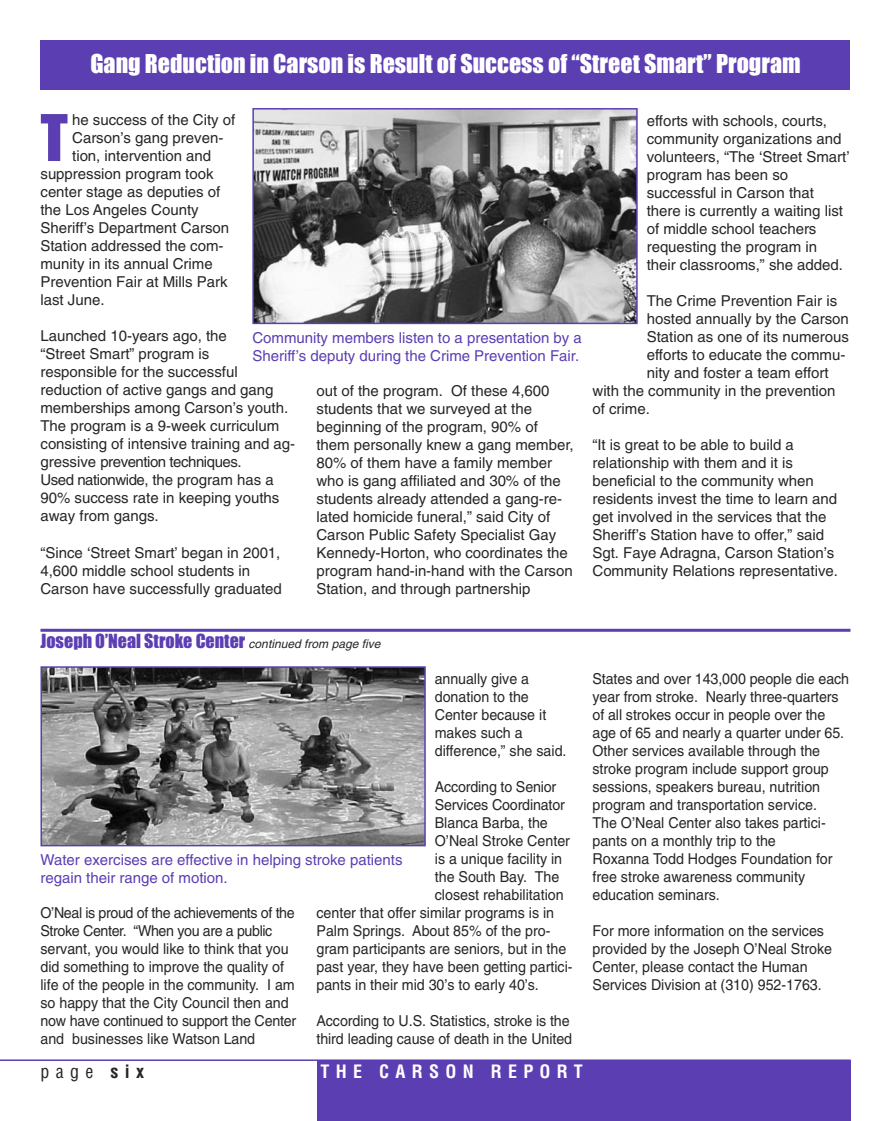
<style>
.page{position:relative;width:891px;height:1121px;background:#fff}
.page>*{position:absolute;margin:0;border:0;box-sizing:border-box;transform-origin:0 0}
.t1{font:59.4px "Impact";color:#5c3eb3}
.t2{font:24px "Impact";color:#fff}
.t3{font:18px "Impact";color:#5c3eb3}
.t4{font:700 condensed 18px "Helvetica";letter-spacing:.35em;color:#fff}
.t5{font:condensed 18px "Helvetica";color:#272627}
.t6{font:15px/18px "Helvetica";color:#272627}
.t7{font:15px/18px "Helvetica";color:#272627;scale:.95 1}
.t8{font:15px/18px "Helvetica";color:#5c3eb3}
.s1{font-family:"Helvetica";font-style:italic;font-size:12px;color:#272627}
.s2{font-weight:700}
</style>
<div class="page">
<div style="left:317px;top:1060px;width:533px;height:60px;background:#5c3eb3"></div>
<hr style="left:0;top:1059px;width:850px;height:1px;background:#5c3eb3">
<div style="left:40px;top:40px;width:810px;height:50px;background:#5c3eb3"></div>
<img style="left:255px;top:111px;width:380px;height:210px">
<div style="left:252px;top:108px;width:386px;height:216px;border:2px solid #5c3eb3"></div>
<svg style="left:40px;top:628px;width:810px;height:4px;background:#846dc5"></svg>
<img style="left:44px;top:669px;width:379px;height:174px">
<div style="left:41px;top:666px;width:385px;height:180px;border:2px solid #5c3eb3"></div>
<h2 class="t2" style="left:90px;top:51px;width:712px">Gang Reduction in Carson is Result of Success of “Street Smart” Program</h2>
<h1 class="t1" style="left:40px;top:106px;width:29px">T</h1>
<p class="t6" style="left:72px;top:112px;width:165px">he success of the City of</p>
<p class="t6" style="left:72px;top:130px;width:153px">Carson’s gang preven-</p>
<p class="t6" style="left:72px;top:148px;width:140px">tion, intervention and</p>
<p class="t6" style="left:40px;top:166px;width:175px">suppression program took</p>
<p class="t6" style="left:40px;top:184px;width:181px">center stage as deputies of</p>
<p class="t6" style="left:40px;top:202px;width:160px">the Los Angeles County</p>
<p class="t6" style="left:40px;top:220px;width:190px">Sheriff’s Department Carson</p>
<p class="t6" style="left:40px;top:238px;width:185px">Station addressed the com-</p>
<p class="t6" style="left:41px;top:256px;width:174px">munity in its annual Crime</p>
<p class="t6" style="left:41px;top:274px;width:189px">Prevention Fair at Mills Park</p>
<p class="t6" style="left:41px;top:292px;width:66px">last June.</p>
<p class="t6" style="left:40px;top:328px;width:256px">Launched 10-years ago, the<br>“Street Smart” program is<br>responsible for the successful reduction of active gangs and gang memberships among Carson’s youth.<br>The program is a 9-week curriculum consisting of intensive training and ag&shy;gressive prevention techniques.<br>Used nationwide, the program has a<br>90% success rate in keeping youths away from gangs.</p>
<p class="t6" style="left:41px;top:545px;width:243px">“Since ‘Street Smart’ began in 2001,<br>4,600 middle school students in<br>Carson have successfully graduated</p>
<p class="t8" style="left:252px;top:330px;width:331px">Community members listen to a presentation by a<br>Sheriff’s deputy during the Crime Prevention Fair.</p>
<p class="t6" style="left:317px;top:383px;width:259px">out of the program. Of these 4,600 students that we surveyed at the beginning of the program, 90% of them personally knew a gang member, 80% of them have a family member who is gang affiliated and 30% of the students already attended a gang-re&shy;lated homicide funeral,” said City of Carson Public Safety Specialist Gay Kennedy-Horton, who coordinates the program hand-in-hand with the Carson Station, and through partnership</p>
<p class="t6" style="left:647px;top:113px;width:205px">efforts with schools, courts, community organizations and volunteers, “The ‘Street Smart’ program has been so successful in Carson that there is currently a waiting list of middle school teachers requesting the program in their classrooms,” she added.</p>
<p class="t6" style="left:647px;top:293px;width:192px">The Crime Prevention Fair is</p>
<p class="t6" style="left:647px;top:311px;width:204px">hosted annually by the Carson</p>
<p class="t6" style="left:647px;top:329px;width:204px">Station as one of its numerous</p>
<p class="t6" style="left:647px;top:347px;width:200px">efforts to educate the commu-</p>
<p class="t6" style="left:647px;top:365px;width:183px">nity and foster a team effort</p>
<p class="t6" style="left:593px;top:383px;width:245px">with the community in the prevention</p>
<p class="t6" style="left:593px;top:401px;width:59px">of crime.</p>
<p class="t6" style="left:593px;top:437px;width:247px">“It is great to be able to build a relationship with them and it is beneficial to the community when residents invest the time to learn and get involved in the services that the Sheriff’s Station have to offer,” said Sgt. Faye Adragna, Carson Station’s Community Relations representative.</p>
<p class="t3" style="left:40px;top:630px;width:342px">Joseph O’Neal Stroke Center <span class="s1">continued from page five</span></p>
<p class="t7" style="left:435px;top:671px;width:140px">annually give a donation to the<br>Center because it makes such a difference,” she said.</p>
<p class="t7" style="left:435px;top:779px;width:130px">According to Senior</p>
<p class="t7" style="left:435px;top:797px;width:139px">Services Coordinator</p>
<p class="t7" style="left:435px;top:815px;width:121px">Blanca Barba, the</p>
<p class="t7" style="left:435px;top:833px;width:144px">O’Neal Stroke Center</p>
<p class="t7" style="left:435px;top:851px;width:136px">is a unique facility in</p>
<p class="t7" style="left:435px;top:869px;width:132px">the South Bay. The</p>
<p class="t7" style="left:435px;top:887px;width:137px">closest rehabilitation</p>
<p class="t7" style="left:317px;top:905px;width:252px">center that offer similar programs is in</p>
<p class="t7" style="left:317px;top:923px;width:248px">Palm Springs. About 85% of the pro-</p>
<p class="t7" style="left:317px;top:941px;width:264px">gram participants are seniors, but in the</p>
<p class="t7" style="left:317px;top:959px;width:271px">past year, they have been getting partici-</p>
<p class="t7" style="left:317px;top:977px;width:236px">pants in their mid 30’s to early 40’s.</p>
<p class="t7" style="left:316px;top:1013px;width:271px">According to U.S. Statistics, stroke is the third leading cause of death in the United</p>
<p class="t8" style="left:40px;top:852px;width:364px">Water exercises are effective in helping stroke patients regain their range of motion.</p>
<p class="t7" style="left:40px;top:905px;width:271px">O’Neal is proud of the achievements of the Stroke Center. “When you are a public servant, you would like to think that you did something to improve the quality of life of the people in the community. I am so happy that the City Council then and now have continued to support the Center and businesses like Watson Land</p>
<p class="t5" style="left:40px;top:1061px;width:105px">page <span class="s2">six</span></p>
<p class="t4" style="left:321px;top:1061px;width:264px">THE CARSON REPORT</p>
<p class="t7" style="left:592px;top:671px;width:272px">States and over 143,000 people die each year from stroke. Nearly three-quarters of all strokes occur in people over the age of 65 and nearly a quarter under 65.<br>Other services available through the stroke program include support group sessions, speakers bureau, nutrition program and transportation service.<br>The O’Neal Center also takes partici&shy;pants on a monthly trip to the<br>Roxanna Todd Hodges Foundation for free stroke awareness community education seminars.</p>
<p class="t7" style="left:592px;top:923px;width:254px">For more information on the services provided by the Joseph O’Neal Stroke Center, please contact the Human Services Division at (310) 952-1763.</p>
</div>
